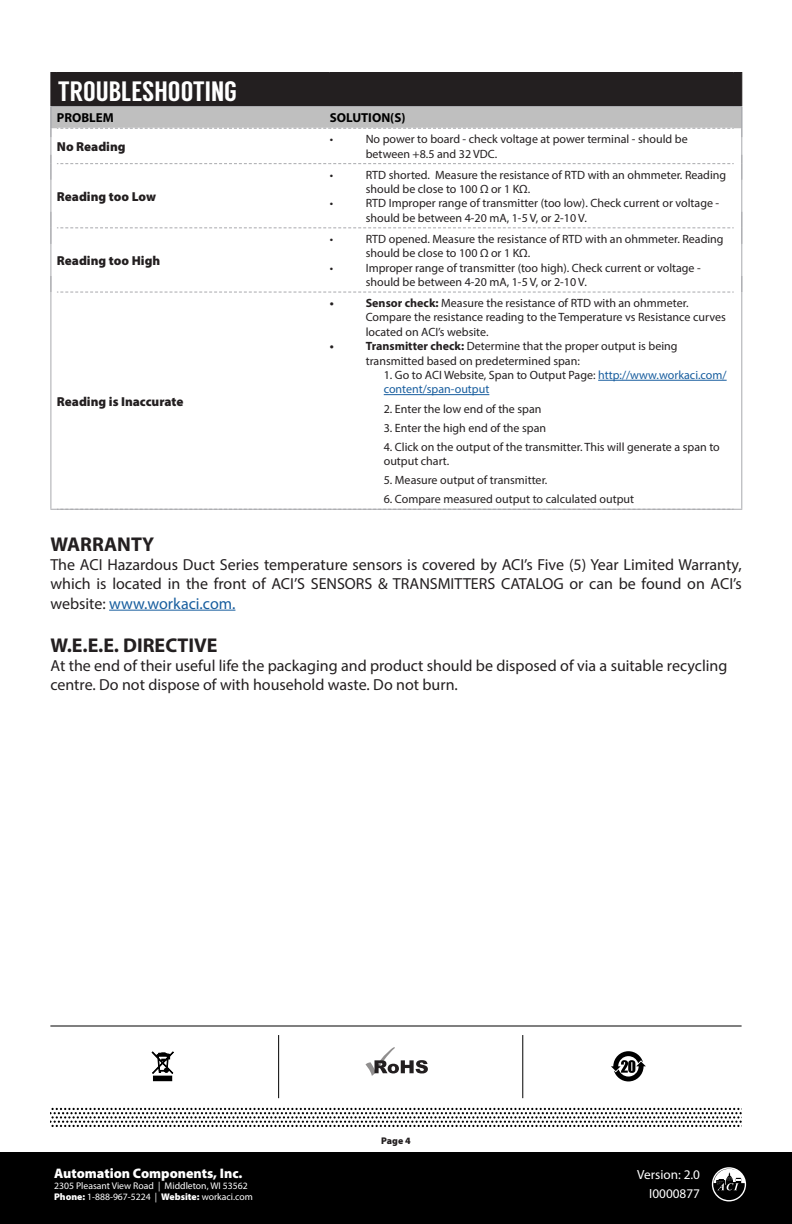
<style>
.page{position:relative;width:792px;height:1224px;background:#fff}
.page>*{position:absolute;margin:0;border:0;box-sizing:border-box;transform-origin:0 0}
.t1{font:28px "Langdon";color:#fff}
.t2{font:700 20px "Myriad Pro";color:#231f20}
.t3{font:16px/19.2px "Myriad Pro";color:#231f20;text-align:justify}
.t4{font:900 13.8px "Myriad Pro";color:#fff}
.t5{font:13.2px/19px "Myriad Pro";color:#fff;text-align:right}
.t6{font:900 13px "Myriad Pro";color:#231f20}
.t7{font:700 13px "Myriad Pro";color:#000}
.t8{font:12px/14.4px "Myriad Pro";color:#231f20}
.t9{font:12px/14.4px "Myriad Pro";color:#175d9e}
.t10{font:700 12px "Myriad Pro";color:#231f20}
.t11{font:9.6px/11px "Myriad Pro";color:#fff}
.t12{font:900 9.6px "Myriad Pro";color:#231f20}
.s1{font-weight:700}
.s2{color:#231f20}
.s3{color:#175d9e}
.s4{font-weight:900}
</style>
<div class="page">
<div style="left:0;top:1152px;width:792px;height:72px;background:#000"></div>
<svg style="left:712px;top:1167px;width:34px;height:34px"></svg>
<hr style="left:109px;top:610px;width:126px;height:1px;background:#175d9e">
<hr style="left:50px;top:128px;width:1px;height:36px;background:#a8a9ad">
<hr style="left:741px;top:128px;width:1px;height:36px;background:#a8a9ad">
<hr style="left:50px;top:164px;width:1px;height:64px;background:#a8a9ad">
<hr style="left:741px;top:164px;width:1px;height:64px;background:#a8a9ad">
<hr style="left:50px;top:228px;width:1px;height:64px;background:#a8a9ad">
<hr style="left:741px;top:228px;width:1px;height:64px;background:#a8a9ad">
<svg style="left:57px;top:163px;width:677px;height:1px"></svg>
<svg style="left:57px;top:227px;width:677px;height:1px"></svg>
<svg style="left:57px;top:292px;width:677px;height:1px"></svg>
<svg style="left:50px;top:155px;width:1px;height:25px"></svg>
<svg style="left:50px;top:276px;width:1px;height:16px"></svg>
<svg style="left:50px;top:212px;width:1px;height:32px"></svg>
<svg style="left:50px;top:72px;width:692px;height:65px;background:#757374"></svg>
<hr style="left:50px;top:292px;width:1px;height:217px;background:#a8a9ad">
<hr style="left:741px;top:292px;width:1px;height:217px;background:#a8a9ad">
<svg style="left:50px;top:509px;width:692px;height:1px"></svg>
<hr style="left:598px;top:380px;width:129px;height:1px;background:#175d9e">
<hr style="left:384px;top:394px;width:105px;height:1px;background:#175d9e">
<svg style="left:50px;top:1108px;width:692px;height:19px"></svg>
<svg style="left:151px;top:1051px;width:23px;height:30px"></svg>
<svg style="left:365px;top:1047px;width:63px;height:29px"></svg>
<svg style="left:611px;top:1051px;width:35px;height:30px"></svg>
<hr style="left:50px;top:1026px;width:692px;height:1px;background:#000">
<hr style="left:522px;top:1035px;width:1px;height:63px;background:#000">
<hr style="left:278px;top:1035px;width:1px;height:63px;background:#000">
<p class="t1" style="left:58px;top:75px;width:181px">TROUBLESHOOTING</p>
<p class="t7" style="left:57px;top:109px;width:58px">PROBLEM</p>
<p class="t7" style="left:330px;top:109px;width:77px">SOLUTION(S)</p>
<p class="t6" style="left:57px;top:138px;width:70px">No Reading</p>
<p class="t8" style="left:330px;top:132px;width:5px">•</p>
<p class="t8" style="left:366px;top:132px;width:323px">No power to board - check voltage at power terminal - should be between +8.5 and 32 VDC.</p>
<p class="t6" style="left:57px;top:188px;width:101px">Reading too Low</p>
<p class="t6" style="left:57px;top:252px;width:105px">Reading too High</p>
<p class="t6" style="left:57px;top:392px;width:128px">Reading is Inaccurate</p>
<p class="t8" style="left:330px;top:167px;width:5px">•</p>
<p class="t8" style="left:366px;top:167px;width:362px">RTD shorted. Measure the resistance of RTD with an ohmmeter. Reading should be close to 100 Ω or 1 KΩ.</p>
<p class="t8" style="left:330px;top:196px;width:5px">•</p>
<p class="t8" style="left:366px;top:196px;width:355px">RTD Improper range of transmitter (too low). Check current or voltage - should be between 4-20 mA, 1-5 V, or 2-10 V.</p>
<p class="t8" style="left:330px;top:231px;width:5px">•</p>
<p class="t8" style="left:366px;top:231px;width:359px">RTD opened. Measure the resistance of RTD with an ohmmeter. Reading should be close to 100 Ω or 1 KΩ.</p>
<p class="t8" style="left:330px;top:260px;width:5px">•</p>
<p class="t8" style="left:366px;top:260px;width:337px">Improper range of transmitter (too high). Check current or voltage - should be between 4-20 mA, 1-5 V, or 2-10 V.</p>
<p class="t10" style="left:330px;top:295px;width:6px">•</p>
<p class="t8" style="left:366px;top:296px;width:362px"><span class="s1">Sensor check:</span> Measure the resistance of RTD with an ohmmeter.<br>Compare the resistance reading to the Temperature vs Resistance curves located on ACI’s website.</p>
<p class="t10" style="left:330px;top:338px;width:6px">•</p>
<p class="t8" style="left:366px;top:339px;width:313px"><span class="s1">Transmitter check:</span> Determine that the proper output is being transmitted based on predetermined span:</p>
<p class="t9" style="left:384px;top:368px;width:344px"><span class="s2">1. Go to ACI Website, Span to Output Page:</span> http://www.workaci.com/ content/span-output</p>
<p class="t8" style="left:384px;top:401px;width:159px">2. Enter the low end of the span</p>
<p class="t8" style="left:384px;top:420px;width:164px">3. Enter the high end of the span</p>
<p class="t8" style="left:384px;top:439px;width:338px">4. Click on the output of the transmitter. This will generate a span to output chart.</p>
<p class="t8" style="left:384px;top:473px;width:165px">5. Measure output of transmitter.</p>
<p class="t8" style="left:384px;top:492px;width:252px">6. Compare measured output to calculated output</p>
<p class="t2" style="left:50px;top:531px;width:105px">WARRANTY</p>
<p class="t3" style="left:50px;top:555px;width:693px">The ACI Hazardous Duct Series temperature sensors is covered by ACI’s Five (5) Year Limited Warranty, which is located in the front of ACI’S SENSORS &amp; TRANSMITTERS CATALOG or can be found on ACI’s website: <span class="s3">www.workaci.com.</span></p>
<p class="t2" style="left:50px;top:632px;width:169px">W.E.E.E. DIRECTIVE</p>
<p class="t3" style="left:50px;top:656px;width:678px">At the end of their useful life the packaging and product should be disposed of via a suitable recycling centre. Do not dispose of with household waste. Do not burn.</p>
<p class="t4" style="left:54px;top:1164px;width:190px">Automation Components, Inc.</p>
<p class="t11" style="left:54px;top:1180px;width:200px">2305 Pleasant View Road | Middleton, WI 53562<br><span class="s4">Phone:</span> 1-888-967-5224 | <span class="s4">Website:</span> workaci.com</p>
<p class="t12" style="left:381px;top:1135px;width:31px">Page 4</p>
<p class="t5" style="left:637px;top:1165px;width:64px">Version: 2.0<br>I0000877</p>
</div>
